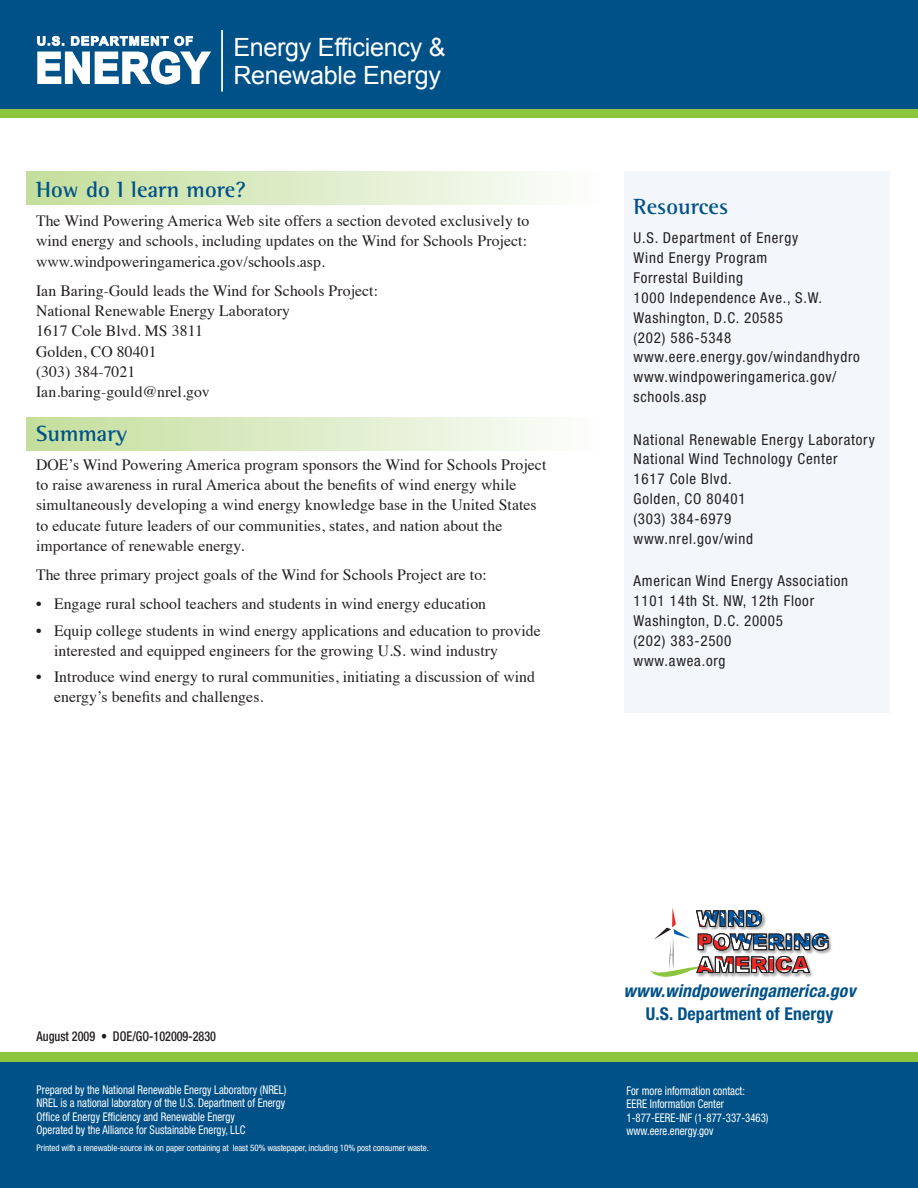
<style>
.page{position:relative;width:918px;height:1188px;background:#fff}
.page>*{position:absolute;margin:0;border:0;box-sizing:border-box;transform-origin:0 0}
.t1{font:25.2px/27.9px "Arial";letter-spacing:-.01em;color:#fff}
.t2{font:700 22.5px "Rotis Semi Serif Std";letter-spacing:.005em;color:#005187}
.t3{font:italic 700 condensed 17.7px "Helvetica Neue LT Std";letter-spacing:.01em;color:#005187}
.t4{font:700 condensed 17.7px "Helvetica Neue LT Std";letter-spacing:.01em;color:#005187}
.t5{font:15.75px/20.2px "Times";letter-spacing:.005em;color:#231f20}
.t6{font:condensed 15px/19.8px "Helvetica Neue LT Std";letter-spacing:.05em;color:#231f20}
.t7{font:500 condensed 13.5px "Helvetica Neue LT Std";color:#231f20;scale:.9 1}
.t8{font:condensed 12px/13.5px "Helvetica Neue LT Std";color:#fff;scale:.9 1}
.t9{font:condensed 9px "Helvetica Neue LT Std";letter-spacing:-.01em;color:#fff}
</style>
<div class="page">
<div style="left:26px;top:172px;width:579px;height:33px;background:linear-gradient(to right,#c3de9a,#fdfefd)"></div>
<div style="left:26px;top:418px;width:579px;height:33px;background:linear-gradient(to right,#c3de9a,#fdfefd)"></div>
<div style="left:0;top:1062px;width:918px;height:126px;background:#005187"></div>
<div style="left:0;top:1053px;width:918px;height:9px;background:#8bc63e"></div>
<div style="left:625px;top:172px;width:265px;height:541px;background:#f3f7fb"></div>
<div style="left:0;top:0;width:918px;height:114px;background:#005187"></div>
<div style="left:0;top:109px;width:918px;height:9px;background:#8bc63e"></div>
<hr style="left:221px;top:30px;width:2px;height:62px;background:#fff">
<svg style="left:37px;top:36px;width:174px;height:49px"></svg>
<img style="left:828px;top:935px;width:4px;height:18px">
<svg style="left:650px;top:908px;width:178px;height:69px"></svg>
<h1 class="t1" style="left:233px;top:34px;width:214px">Energy Efficiency &amp;<br>Renewable Energy</h1>
<h2 class="t2" style="left:36px;top:176px;width:211px">How do I learn more?</h2>
<p class="t5" style="left:36px;top:209px;width:495px">The Wind Powering America Web site offers a section devoted exclusively to wind energy and schools, including updates on the Wind for Schools Project: www.windpoweringamerica.gov/schools.asp.</p>
<p class="t5" style="left:36px;top:279px;width:344px">Ian Baring-Gould leads the Wind for Schools Project:<br>National Renewable Energy Laboratory<br>1617 Cole Blvd. MS 3811<br>Golden, CO 80401<br>(303) 384-7021<br>Ian.baring-gould@nrel.gov</p>
<h2 class="t2" style="left:36px;top:420px;width:93px">Summary</h2>
<p class="t5" style="left:36px;top:453px;width:512px">DOE’s Wind Powering America program sponsors the Wind for Schools Project to raise awareness in rural America about the benefits of wind energy while simultaneously developing a wind energy knowledge base in the United States to educate future leaders of our communities, states, and nation about the importance of renewable energy.</p>
<p class="t5" style="left:36px;top:563px;width:452px">The three primary project goals of the Wind for Schools Project are to:</p>
<p class="t5" style="left:36px;top:593px;width:452px">• Engage rural school teachers and students in wind energy education</p>
<p class="t5" style="left:54px;top:619px;width:488px;text-indent:-18px">• Equip college students in wind energy applications and education to provide interested and equipped engineers for the growing U.S. wind industry</p>
<p class="t5" style="left:54px;top:665px;width:483px;text-indent:-18px">• Introduce wind energy to rural communities, initiating a discussion of wind energy’s benefits and challenges.</p>
<h2 class="t2" style="left:634px;top:193px;width:96px">Resources</h2>
<p class="t6" style="left:634px;top:228px;width:228px">U.S. Department of Energy<br>Wind Energy Program<br>Forrestal Building<br>1000 Independence Ave., S.W.<br>Washington, D.C. 20585<br>(202) 586-5348 www.eere.energy.gov/windandhydro www.windpoweringamerica.gov/ schools.asp</p>
<p class="t6" style="left:634px;top:429px;width:243px">National Renewable Energy Laboratory<br>National Wind Technology Center<br>1617 Cole Blvd.<br>Golden, CO 80401<br>(303) 384-6979<br>www.nrel.gov/wind</p>
<p class="t6" style="left:634px;top:571px;width:216px">American Wind Energy Association<br>1101 14th St. NW, 12th Floor<br>Washington, D.C. 20005<br>(202) 383-2500<br>www.awea.org</p>
<p class="t7" style="left:37px;top:1028px;width:201px">August 2009 • DOE/GO-102009-2830</p>
<p class="t8" style="left:37px;top:1083px;width:279px">Prepared by the National Renewable Energy Laboratory (NREL)<br>NREL is a national laboratory of the U.S. Department of Energy Office of Energy Efficiency and Renewable Energy<br>Operated by the Alliance for Sustainable Energy, LLC</p>
<p class="t9" style="left:37px;top:1142px;width:394px">Printed with a renewable-source ink on paper containing at least 50% wastepaper, including 10% post consumer waste.</p>
<p class="t3" style="left:624px;top:980px;width:233px">www.windpoweringamerica.gov</p>
<p class="t4" style="left:646px;top:1003px;width:189px">U.S. Department of Energy</p>
<p class="t8" style="left:627px;top:1084px;width:159px">For more information contact:<br>EERE Information Center<br>1-877-EERE-INF (1-877-337-3463) www.eere.energy.gov</p>
</div>
